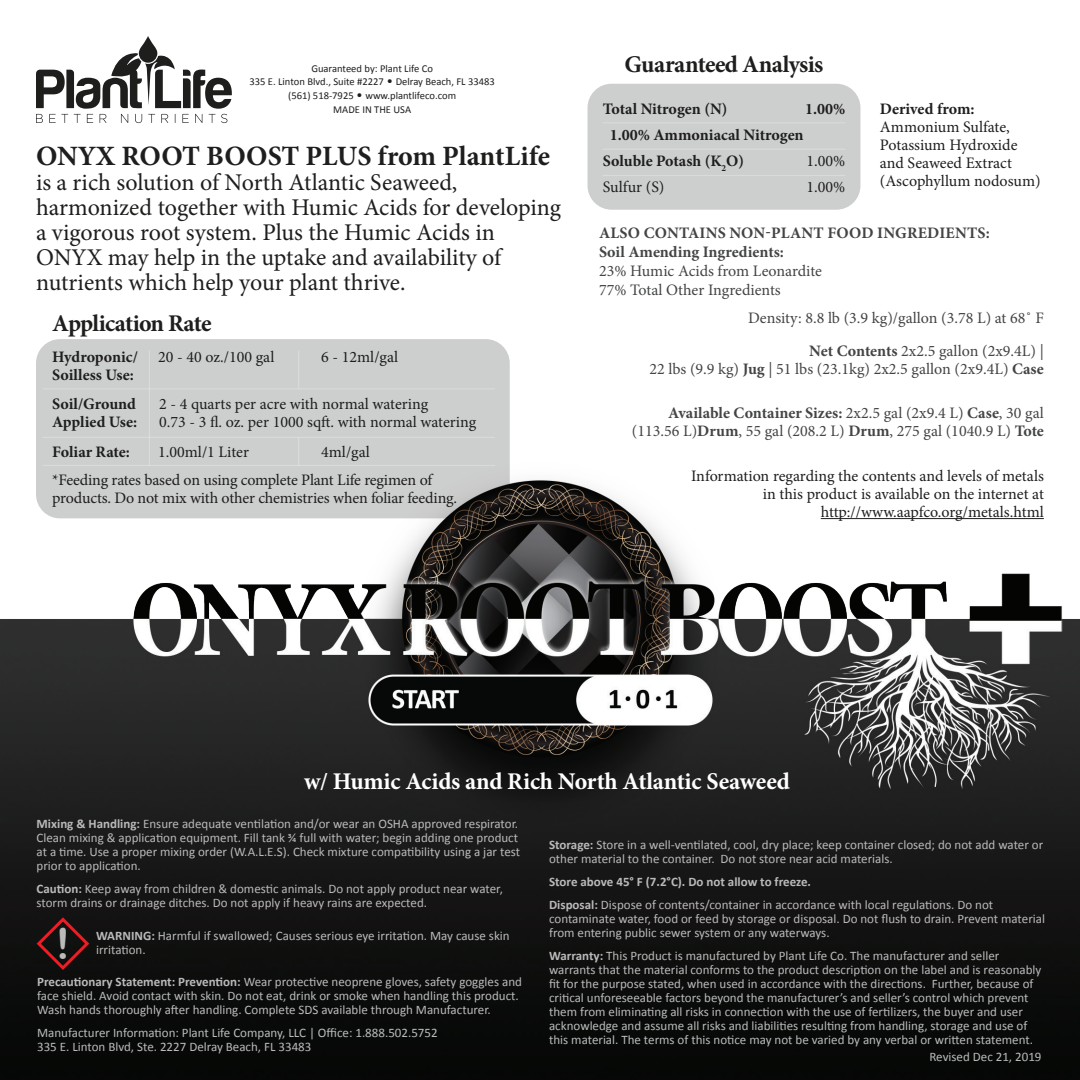
<style>
.page{position:relative;width:1080px;height:1080px;background:#fff}
.page>*{position:absolute;margin:0;border:0;box-sizing:border-box;transform-origin:0 0}
.t1{font:42.6px "Arial Rounded MT Bold";color:#bababa}
.t2{font:700 28px "Minion Pro";letter-spacing:-.005em;color:#1e1f1d}
.t3{font:24px/25px "Minion Pro";letter-spacing:-.005em;color:#1e1f1d}
.t4{font:700 24px "Minion Pro";letter-spacing:-.01em;color:#fff}
.t5{font:700 24px "Minion Pro";letter-spacing:-.025em;color:#1e1f1d}
.t6{font:700 24px "Minion Pro";letter-spacing:-.035em;color:#1e1e1d}
.t7{font:16px/18px "Minion Pro";color:#434445;text-align:right}
.t8{font:16px/18px "Minion Pro";letter-spacing:-.005em;color:#1e1e1d}
.t9{font:16px/18px "Minion Pro";color:#1e1f1d}
.t10{font:700 16px "Minion Pro";letter-spacing:-.005em;color:#1e1f1d}
.t11{font:700 16px/19px "Minion Pro";letter-spacing:.005em;color:#434445}
.t12{font:700 16px/18px "Minion Pro";color:#1e1e1d}
.t13{font:13px/14px "Calibri";color:#bababa}
.t14{font:10.6px/14px "Calibri";color:#1e1f1d;text-align:center}
.s1{font-size:12.4px}
.s2{font-weight:700}
</style>
<div class="page">
<img style="left:1px;top:110px;width:1079px;height:970px">
<div style="left:588px;top:84px;width:272px;height:126px;background:#cdcece;border-radius:24px"></div>
<hr style="left:603px;top:122px;width:242px;height:1px;background:#fff">
<hr style="left:603px;top:149px;width:242px;height:1px;background:#fff">
<hr style="left:603px;top:175px;width:242px;height:1px;background:#fff">
<svg style="left:35px;top:915px;width:56px;height:57px"></svg>
<svg style="left:36px;top:36px;width:196px;height:87px"></svg>
<hr style="left:821px;top:518px;width:223px;height:1px;background:#1e1f1d">
<div style="left:36px;top:339px;width:474px;height:179px;background:#cdcece;border-radius:24px"></div>
<hr style="left:43px;top:388px;width:452px;height:1px;background:#fff">
<hr style="left:43px;top:437px;width:452px;height:1px;background:#fff">
<hr style="left:149px;top:350px;width:1px;height:116px;background:#fff">
<hr style="left:43px;top:465px;width:452px;height:1px;background:#fff">
<hr style="left:298px;top:350px;width:1px;height:39px;background:#fff">
<svg style="left:298px;top:437px;width:1px;height:29px"></svg>
<p class="t14" style="left:311px;top:61px;width:123px">Guaranteed by: Plant Life Co</p>
<p class="t14" style="left:249px;top:74px;width:247px">335 E. Linton Blvd., Suite #2227 <span class="s1">•</span> Delray Beach, FL 33483 (561) 518-7925 <span class="s1">•</span> www.plantlifeco.com<br>MADE IN THE USA</p>
<h2 class="t2" style="left:36px;top:136px;width:515px">ONYX ROOT BOOST PLUS from PlantLife</h2>
<h3 class="t3" style="left:36px;top:170px;width:526px">is a rich solution of North Atlantic Seaweed, harmonized together with Humic Acids for developing a vigorous root system. Plus the Humic Acids in ONYX may help in the uptake and availability of nutrients which help your plant thrive.</h3>
<h3 class="t6" style="left:52px;top:307px;width:161px">Application Rate</h3>
<p class="t12" style="left:52px;top:348px;width:87px">Hydroponic/<br>Soilless Use:</p>
<p class="t8" style="left:158px;top:348px;width:118px">20 - 40 oz./100 gal</p>
<p class="t8" style="left:321px;top:348px;width:79px">6 - 12ml/gal</p>
<p class="t12" style="left:52px;top:395px;width:87px">Soil/Ground<br>Applied Use:</p>
<p class="t12" style="left:52px;top:443px;width:79px">Foliar Rate:</p>
<p class="t8" style="left:159px;top:395px;width:319px">2 - 4 quarts per acre with normal watering<br>0.73 - 3 fl. oz. per 1000 sqft. with normal watering</p>
<p class="t8" style="left:158px;top:443px;width:92px">1.00ml/1 Liter</p>
<p class="t8" style="left:321px;top:443px;width:50px">4ml/gal</p>
<p class="t8" style="left:52px;top:471px;width:407px">*Feeding rates based on using complete Plant Life regimen of products. Do not mix with other chemistries when foliar feeding.</p>
<h3 class="t5" style="left:625px;top:48px;width:200px">Guaranteed Analysis</h3>
<p class="t10" style="left:603px;top:97px;width:126px">Total Nitrogen (N)</p>
<p class="t10" style="left:610px;top:123px;width:195px">1.00% Ammoniacal Nitrogen</p>
<p class="t10" style="left:603px;top:149px;width:143px">Soluble Potash (K<sub>2</sub>O)</p>
<p class="t9" style="left:603px;top:178px;width:63px">Sulfur (S)</p>
<p class="t10" style="left:805px;top:97px;width:42px">1.00%</p>
<p class="t9" style="left:807px;top:148px;width:40px;line-height:26px">1.00%<br>1.00%</p>
<p class="t10" style="left:880px;top:97px;width:96px">Derived from:</p>
<p class="t9" style="left:880px;top:118px;width:162px">Ammonium Sulfate,<br>Potassium Hydroxide and Seaweed Extract (Ascophyllum nodosum)</p>
<p class="t11" style="left:599px;top:223px;width:392px">ALSO CONTAINS NON-PLANT FOOD INGREDIENTS:<br>Soil Amending Ingredients:</p>
<p class="t7" style="left:599px;top:261px;width:224px;line-height:19px;text-align:left">23% Humic Acids from Leonardite<br>77% Total Other Ingredients</p>
<p class="t7" style="left:748px;top:309px;width:297px">Density: 8.8 lb (3.9 kg)/gallon (3.78 L) at 68˚ F</p>
<p class="t7" style="left:649px;top:342px;width:396px"><span class="s2">Net Contents</span> 2x2.5 gallon (2x9.4L) |<br>22 lbs (9.9 kg) <span class="s2">Jug</span> | 51 lbs (23.1kg) 2x2.5 gallon (2x9.4L) <span class="s2">Case</span></p>
<p class="t7" style="left:632px;top:404px;width:413px"><span class="s2">Available Container Sizes:</span> 2x2.5 gal (2x9.4 L) <span class="s2">Case</span>, 30 gal (113.56 L)<span class="s2">Drum</span>, 55 gal (208.2 L) <span class="s2">Drum</span>, 275 gal (1040.9 L) <span class="s2">Tote</span></p>
<p class="t9" style="left:691px;top:467px;width:354px;text-align:right">Information regarding the contents and levels of metals in this product is available on the internet at http://www.aapfco.org/metals.html</p>
<h3 class="t4" style="left:304px;top:764px;width:487px">w/ Humic Acids and Rich North Atlantic Seaweed</h3>
<p class="t13" style="left:37px;top:816px;width:485px"><span class="s2">Mixing &amp; Handling:</span> Ensure adequate ventilation and/or wear an OSHA approved respirator.<br>Clean mixing &amp; application equipment. Fill tank ¾ full with water; begin adding one product at a time. Use a proper mixing order (W.A.L.E.S). Check mixture compatibility using a jar test prior to application.</p>
<p class="t13" style="left:37px;top:881px;width:468px"><span class="s2">Caution:</span> Keep away from children &amp; domestic animals. Do not apply product near water, storm drains or drainage ditches. Do not apply if heavy rains are expected.</p>
<p class="t13" style="left:96px;top:928px;width:415px"><span class="s2">WARNING:</span> Harmful if swallowed; Causes serious eye irritation. May cause skin irritation.</p>
<p class="t13" style="left:37px;top:974px;width:486px"><span class="s2">Precautionary Statement: Prevention:</span> Wear protective neoprene gloves, safety goggles and face shield. Avoid contact with skin. Do not eat, drink or smoke when handling this product.<br>Wash hands thoroughly after handling. Complete SDS available through Manufacturer.</p>
<p class="t13" style="left:37px;top:1025px;width:402px">Manufacturer Information: Plant Life Company, LLC | Office: 1.888.502.5752<br>335 E. Linton Blvd, Ste. 2227 Delray Beach, FL 33483</p>
<h1 class="t1" style="left:56px;top:919px;width:16px">!</h1>
<p class="t13" style="left:549px;top:837px;width:496px"><span class="s2">Storage:</span> Store in a well-ventilated, cool, dry place; keep container closed; do not add water or other material to the container. Do not store near acid materials.</p>
<p class="t13" style="left:549px;top:870px;width:446px;line-height:23px"><span class="s2">Store above 45° F (7.2°C). Do not allow to freeze.<br>Disposal:</span> Dispose of contents/container in accordance with local regulations. Do not</p>
<p class="t13" style="left:549px;top:911px;width:497px">contaminate water, food or feed by storage or disposal. Do not flush to drain. Prevent material from entering public sewer system or any waterways.</p>
<p class="t13" style="left:549px;top:948px;width:494px"><span class="s2">Warranty:</span> This Product is manufactured by Plant Life Co. The manufacturer and seller warrants that the material conforms to the product description on the label and is reasonably fit for the purpose stated, when used in accordance with the directions. Further, because of critical unforeseeable factors beyond the manufacturer’s and seller’s control which prevent them from eliminating all risks in connection with the use of fertilizers, the buyer and user acknowledge and assume all risks and liabilities resulting from handling, storage and use of this material. The terms of this notice may not be varied by any verbal or written statement.</p>
<p class="t13" style="left:929px;top:1049px;width:114px">Revised Dec 21, 2019</p>
</div>
